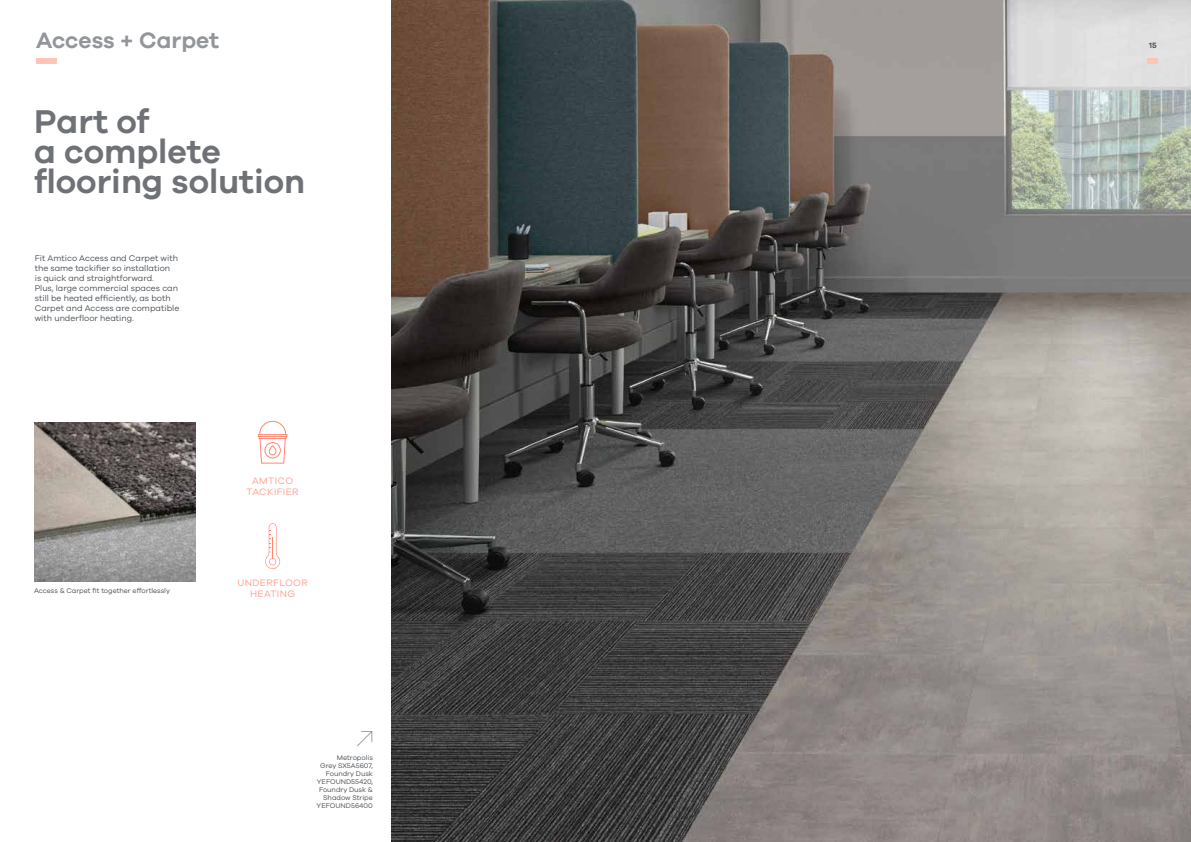
<style>
.page{position:relative;width:1191px;height:842px;background:#fff}
.page>*{position:absolute;margin:0;border:0;box-sizing:border-box;transform-origin:0 0}
.t1{font:600 34px/30px "Galano Grotesque";color:#6e7276}
.t2{font:600 23px "Galano Grotesque";color:#929599}
.t3{font:100 22px "Galano Grotesque";color:#4a4f54}
.t4{font:9.6px/11px "Galano Grotesque";letter-spacing:.04em;color:#ff9e8e;text-align:center}
.t5{font:8.5px/10px "Galano Grotesque";color:#4a4f54}
.t6{font:600 8px "Galano Grotesque";color:#4a4f54}
.t7{font:7px/8px "Galano Grotesque";color:#4a4f54;text-align:right}
</style>
<div class="page">
<img style="left:391px;top:0;width:800px;height:842px">
<div style="left:36px;top:59px;width:20px;height:5px;background:#ffc3b8"></div>
<svg style="left:258px;top:421px;width:29px;height:43px"></svg>
<svg style="left:265px;top:523px;width:15px;height:46px"></svg>
<img style="left:34px;top:423px;width:162px;height:158px">
<div style="left:1147px;top:59px;width:10px;height:5px;background:#ffc3b8"></div>
<h2 class="t2" style="left:36px;top:26px;width:185px">Access + Carpet</h2>
<h1 class="t1" style="left:34px;top:105px;width:273px">Part of<br>a complete flooring solution</h1>
<p class="t5" style="left:35px;top:253px;width:146px">Fit Amtico Access and Carpet with the same tackifier so installation<br>is quick and straightforward.<br>Plus, large commercial spaces can still be heated efficiently, as both<br>Carpet and Access are compatible with underfloor heating.</p>
<p class="t7" style="left:34px;top:586px;width:137px">Access &amp; Carpet fit together effortlessly</p>
<p class="t4" style="left:246px;top:475px;width:54px">AMTICO<br>TACKIFIER</p>
<p class="t4" style="left:237px;top:576px;width:72px">UNDERFLOOR<br>HEATING</p>
<h3 class="t3" style="left:356px;top:726px;width:18px">↗</h3>
<p class="t7" style="left:317px;top:753px;width:58px">Metropolis<br>Grey SX5A5607,<br>Foundry Dusk<br>YEFOUND55420,<br>Foundry Dusk &amp;<br>Shadow Stripe<br>YEFOUND56400</p>
<p class="t6" style="left:1149px;top:40px;width:9px">15</p>
</div>
